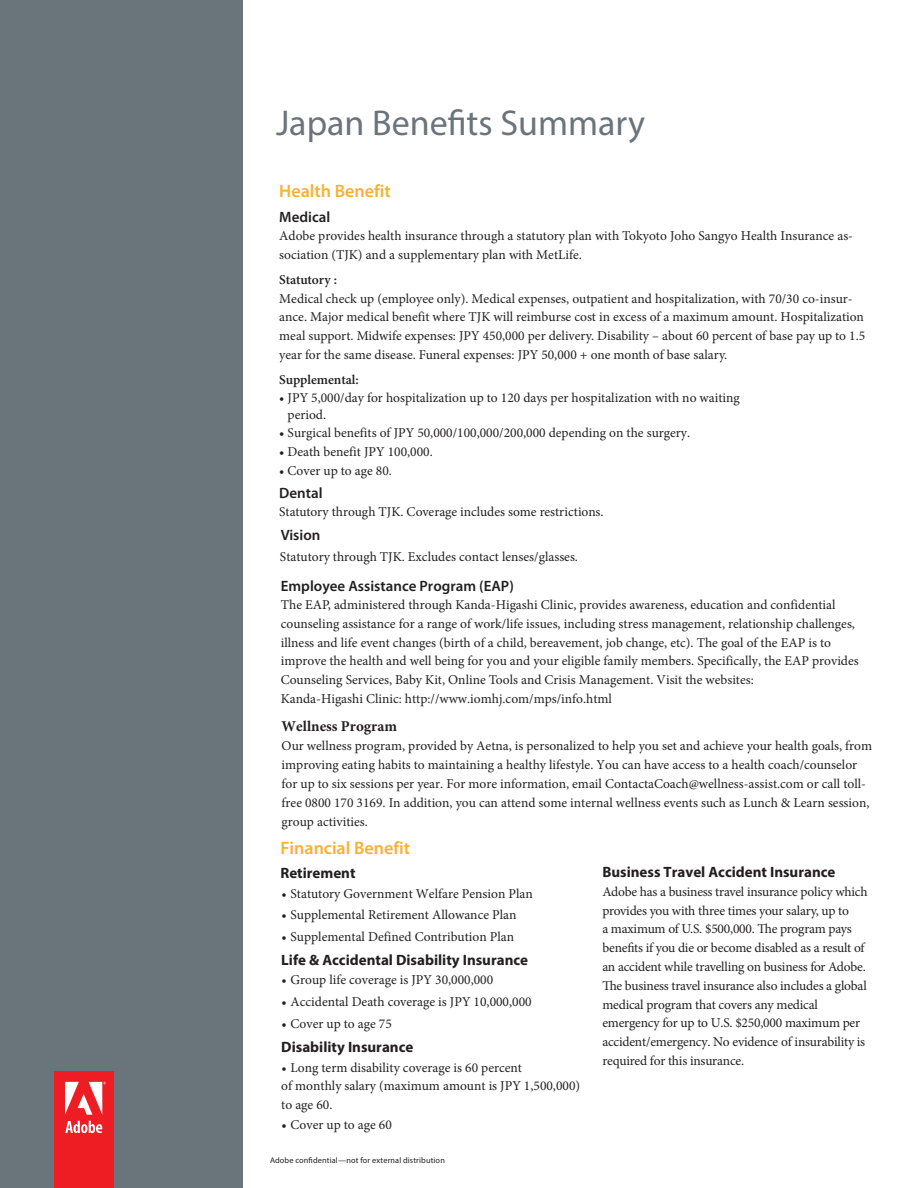
<style>
.page{position:relative;width:918px;height:1188px;background:#fff}
.page>*{position:absolute;margin:0;border:0;box-sizing:border-box;transform-origin:0 0}
.t1{font:36px "Myriad Pro";color:#6a747b}
.t2{font:600 18px "Myriad Pro";color:#fbb033}
.t3{font:700 15px "Myriad Pro";color:#231f20}
.t4{font:600 15px "Myriad Pro";color:#231f20}
.t5{font:700 15px "Minion Pro";color:#231f20}
.t6{font:13.5px/18.8px "Minion Pro";color:#231f20}
.t7{font:600 13.5px "Minion Pro";letter-spacing:-.01em;color:#231f20}
.t8{font:8.25px "Myriad Pro";letter-spacing:.02em;color:#231f20}
</style>
<div class="page">
<div style="left:0;top:0;width:243px;height:1188px;background:#6a747b"></div>
<div style="left:54px;top:1071px;width:59px;height:117px;background:#ee1d23"></div>
<svg style="left:65px;top:1121px;width:37px;height:12px"></svg>
<svg style="left:65px;top:1082px;width:41px;height:33px"></svg>
<h1 class="t1" style="left:276px;top:101px;width:371px">Japan Benefits Summary</h1>
<h2 class="t2" style="left:279px;top:179px;width:113px">Health Benefit</h2>
<p class="t4" style="left:279px;top:207px;width:52px">Medical</p>
<p class="t6" style="left:279px;top:227px;width:575px">Adobe provides health insurance through a statutory plan with Tokyoto Joho Sangyo Health Insurance as&shy;sociation (TJK) and a supplementary plan with MetLife.</p>
<p class="t7" style="left:279px;top:270px;width:59px">Statutory :</p>
<p class="t6" style="left:279px;top:289px;width:587px">Medical check up (employee only). Medical expenses, outpatient and hospitalization, with 70/30 co-insur&shy;ance. Major medical benefit where TJK will reimburse cost in excess of a maximum amount. Hospitalization meal support. Midwife expenses: JPY 450,000 per delivery. Disability – about 60 percent of base pay up to 1.5 year for the same disease. Funeral expenses: JPY 50,000 + one month of base salary.</p>
<p class="t7" style="left:279px;top:370px;width:81px">Supplemental:</p>
<p class="t6" style="left:288px;top:390px;width:454px;line-height:16.2px;text-indent:-8px">• JPY 5,000/day for hospitalization up to 120 days per hospitalization with no waiting period.</p>
<p class="t6" style="left:279px;top:424px;width:412px">• Surgical benefits of JPY 50,000/100,000/200,000 depending on the surgery.</p>
<p class="t6" style="left:279px;top:443px;width:155px">• Death benefit JPY 100,000.</p>
<p class="t6" style="left:279px;top:461px;width:114px">• Cover up to age 80.</p>
<p class="t4" style="left:279px;top:483px;width:45px">Dental</p>
<p class="t6" style="left:279px;top:503px;width:326px">Statutory through TJK. Coverage includes some restrictions.</p>
<p class="t4" style="left:281px;top:525px;width:41px">Vision</p>
<p class="t6" style="left:280px;top:548px;width:300px">Statutory through TJK. Excludes contact lenses/glasses.</p>
<p class="t4" style="left:281px;top:576px;width:235px">Employee Assistance Program (EAP)</p>
<p class="t6" style="left:281px;top:595px;width:579px">The EAP, administered through Kanda-Higashi Clinic, provides awareness, education and confidential counseling assistance for a range of work/life issues, including stress management, relationship challenges, illness and life event changes (birth of a child, bereavement, job change, etc). The goal of the EAP is to improve the health and well being for you and your eligible family members. Specifically, the EAP provides Counseling Services, Baby Kit, Online Tools and Crisis Management. Visit the websites:<br>Kanda-Higashi Clinic: http://www.iomhj.com/mps/info.html</p>
<p class="t5" style="left:282px;top:716px;width:117px">Wellness Program</p>
<p class="t6" style="left:282px;top:737px;width:592px">Our wellness program, provided by Aetna, is personalized to help you set and achieve your health goals, from improving eating habits to maintaining a healthy lifestyle. You can have access to a health coach/counselor for up to six sessions per year. For more information, email ContactaCoach@wellness-assist.com or call toll&shy;free 0800 170 3169. In addition, you can attend some internal wellness events such as Lunch &amp; Learn session, group activities.</p>
<h2 class="t2" style="left:280px;top:837px;width:131px">Financial Benefit</h2>
<p class="t3" style="left:280px;top:863px;width:77px">Retirement</p>
<p class="t3" style="left:602px;top:862px;width:235px">Business Travel Accident Insurance</p>
<p class="t6" style="left:602px;top:882px;width:267px">Adobe has a business travel insurance policy which provides you with three times your salary, up to<br>a maximum of U.S. $500,000. The program pays benefits if you die or become disabled as a result of an accident while travelling on business for Adobe.<br>The business travel insurance also includes a global medical program that covers any medical emergency for up to U.S. $250,000 maximum per accident/emergency. No evidence of insurability is required for this insurance.</p>
<p class="t6" style="left:282px;top:884px;width:253px">• Statutory Government Welfare Pension Plan</p>
<p class="t6" style="left:282px;top:906px;width:236px">• Supplemental Retirement Allowance Plan</p>
<p class="t6" style="left:282px;top:927px;width:234px">• Supplemental Defined Contribution Plan</p>
<p class="t3" style="left:281px;top:950px;width:248px">Life &amp; Accidental Disability Insurance</p>
<p class="t6" style="left:282px;top:970px;width:213px">• Group life coverage is JPY 30,000,000</p>
<p class="t6" style="left:282px;top:992px;width:252px">• Accidental Death coverage is JPY 10,000,000</p>
<p class="t6" style="left:282px;top:1014px;width:112px">• Cover up to age 75</p>
<p class="t3" style="left:281px;top:1037px;width:134px">Disability Insurance</p>
<p class="t6" style="left:281px;top:1058px;width:300px">• Long term disability coverage is 60 percent<br>of monthly salary (maximum amount is JPY 1,500,000) to age 60.</p>
<p class="t6" style="left:282px;top:1115px;width:112px">• Cover up to age 60</p>
<p class="t8" style="left:270px;top:1155px;width:176px">Adobe confidential—not for external distribution</p>
</div>
